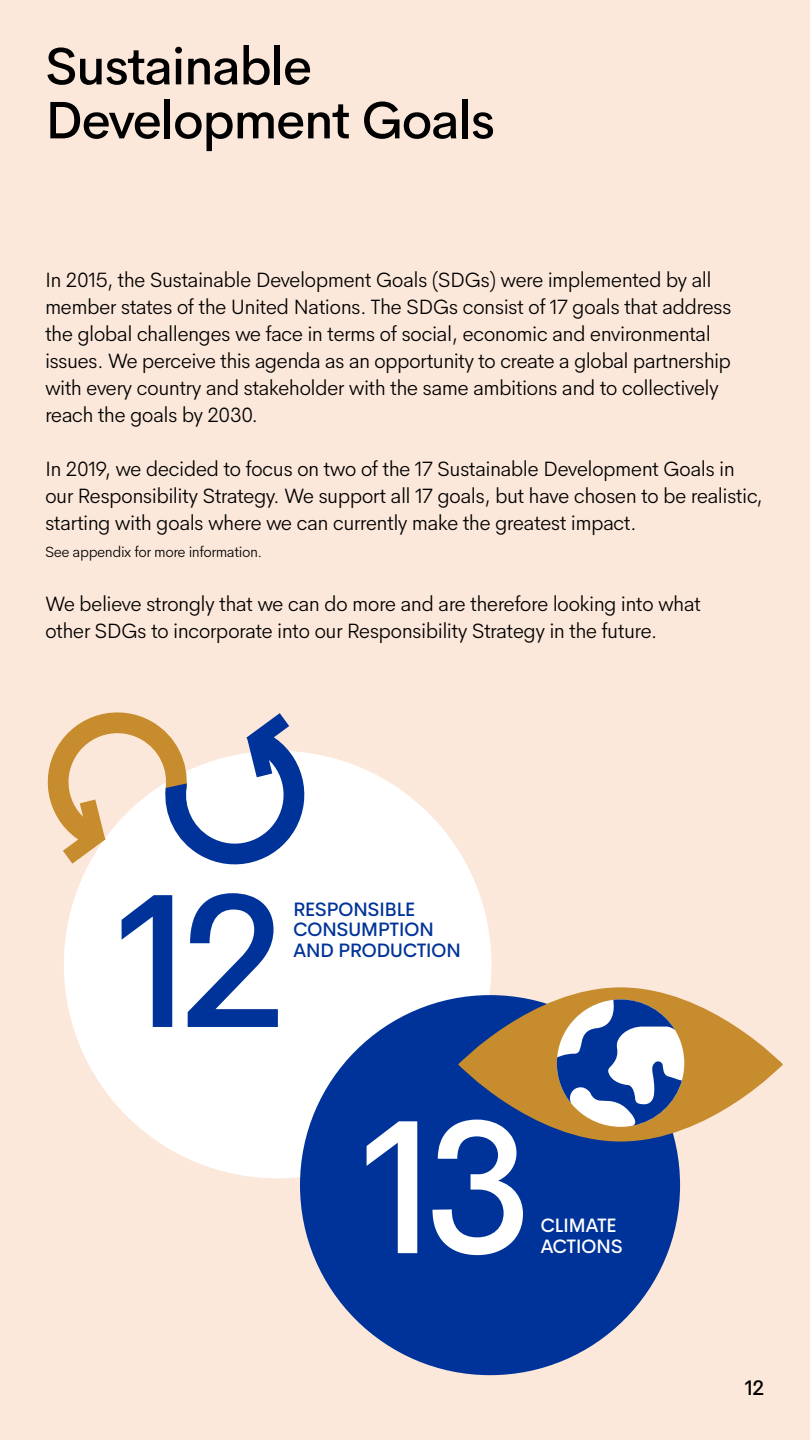
<style>
.page{position:relative;width:810px;height:1440px;background:#fce8da}
.page>*{position:absolute;margin:0;border:0;box-sizing:border-box;transform-origin:0 0}
.t1{font:500 190.12px "Amper Sans";color:#039}
.t2{font:500 190.12px "Amper Sans";color:#fff}
.t3{font:500 52.5px/54px "Amper Sans";letter-spacing:-.03em;color:#000}
.t4{font:300 21px/27px "Amper Sans";letter-spacing:-.03em;color:#000}
.t5{font:500 21px "Amper Sans";color:#000}
.t6{font:500 19.35px/20.7px "Amper Sans";letter-spacing:-.03em;color:#039}
.t7{font:500 19.35px "Amper Sans";letter-spacing:-.03em;color:#fff}
.t8{font:300 15px "Amper Sans";letter-spacing:-.03em;color:#000}
</style>
<div class="page">
<div style="left:64px;top:751px;width:427px;height:427px;background:#fff;border-radius:50%"></div>
<svg style="left:47px;top:712px;width:266px;height:168px"></svg>
<div style="left:300px;top:995px;width:380px;height:380px;background:#039;border-radius:50%"></div>
<svg style="left:458px;top:987px;width:325px;height:155px;fill:#c78c2e"></svg>
<svg style="left:557px;top:999px;width:125px;height:127px"></svg>
<p class="t3" style="left:45px;top:35px;width:452px">Sustainable<br>Development Goals</p>
<p class="t4" style="left:45px;top:265px;width:688px">In 2015, the Sustainable Development Goals (SDGs) were implemented by all member states of the United Nations. The SDGs consist of 17 goals that address the global challenges we face in terms of social, economic and environmental issues. We perceive this agenda as an opportunity to create a global partnership with every country and stakeholder with the same ambitions and to collectively reach the goals by 2030.</p>
<p class="t4" style="left:45px;top:454px;width:719px">In 2019, we decided to focus on two of the 17 Sustainable Development Goals in our Responsibility Strategy. We support all 17 goals, but have chosen to be realistic, starting with goals where we can currently make the greatest impact.</p>
<p class="t8" style="left:45px;top:540px;width:219px">See appendix for more information.</p>
<p class="t4" style="left:45px;top:589px;width:658px">We believe strongly that we can do more and are therefore looking into what other SDGs to incorporate into our Responsibility Strategy in the future.</p>
<p class="t1" style="left:116px;top:810px;width:172px">12</p>
<p class="t6" style="left:293px;top:897px;width:124px">RESPONSIBLE</p>
<p class="t6" style="left:293px;top:918px;width:170px">CONSUMPTION<br>AND PRODUCTION</p>
<p class="t2" style="left:361px;top:1036px;width:173px">13</p>
<p class="t7" style="left:541px;top:1210px;width:78px">CLIMATE</p>
<p class="t7" style="left:541px;top:1231px;width:84px">ACTIONS</p>
<p class="t5" style="left:745px;top:1371px;width:21px">12</p>
</div>
